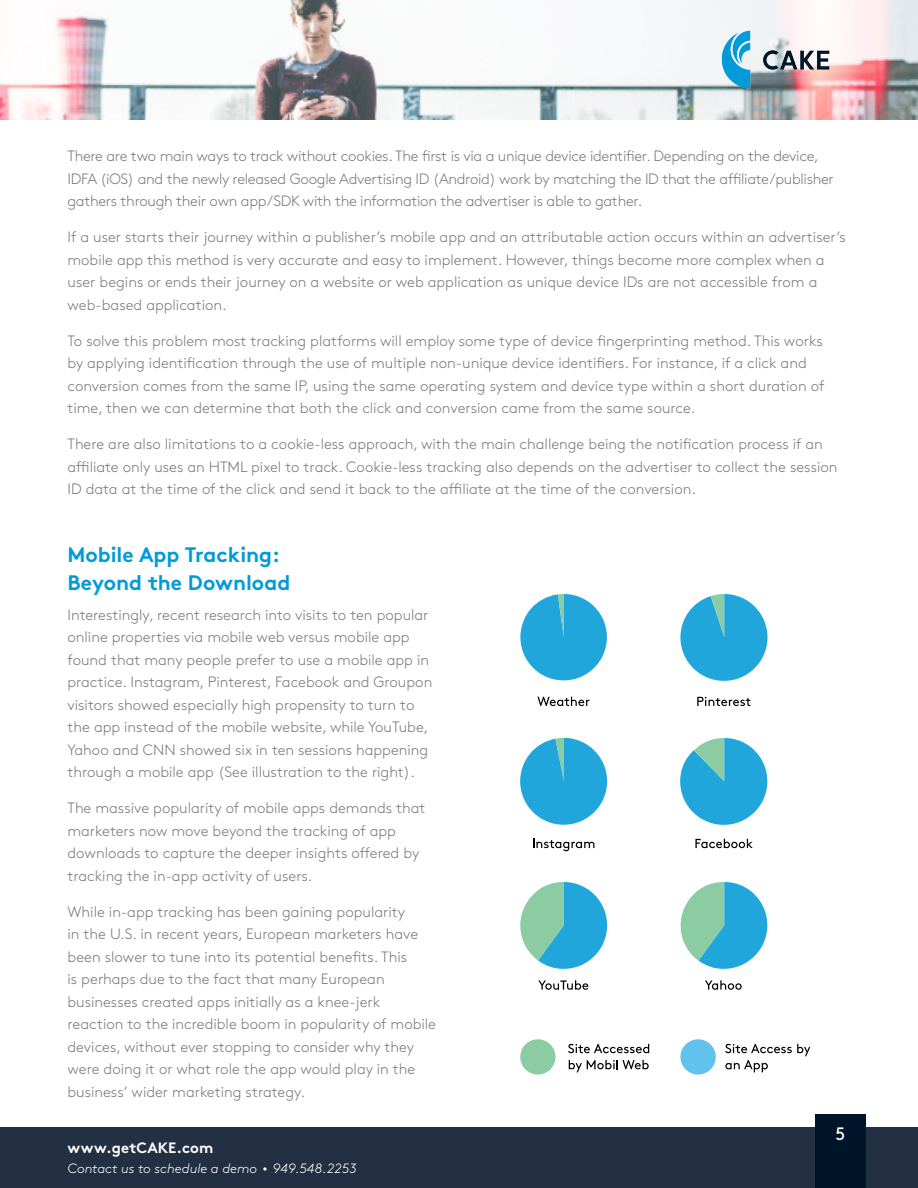
<style>
.page{position:relative;width:918px;height:1188px;background:#fff}
.page>*{position:absolute;margin:0;border:0;box-sizing:border-box;transform-origin:0 0}
.Section_Title{font:700 21px/28.5px "Brown Std";color:#009bd8}
.t1{font:18px "Brown";color:#fff}
.Paragraph_Text{font:300 15px/22.5px "Brown Std";color:#787a7d}
.Paragraph_Text-2{font:300 15px/22.5px "Brown Std";letter-spacing:-.02em;color:#787a7d}
.t2{font:700 15px "Brown";color:#fff}
.t3{font:italic 300 13.5px "Brown";color:#fff}
.s1{font-size:9px}
</style>
<div class="page">
<div style="left:0;top:1128px;width:918px;height:60px;background:#232f43"></div>
<div style="left:815px;top:1115px;width:51px;height:73px;background:#00142a"></div>
<img style="left:0;top:0;width:918px;height:120px">
<img style="left:719px;top:28px;width:113px;height:60px">
<svg style="left:520px;top:594px;width:87px;height:86px"></svg>
<svg style="left:520px;top:738px;width:87px;height:87px"></svg>
<svg style="left:680px;top:594px;width:87px;height:87px"></svg>
<svg style="left:680px;top:738px;width:87px;height:87px"></svg>
<svg style="left:520px;top:882px;width:87px;height:87px"></svg>
<div style="left:520px;top:1039px;width:36px;height:36px;background:#8ccca3;border-radius:50%"></div>
<div style="left:680px;top:1039px;width:36px;height:36px;background:#61c2ed;border-radius:50%"></div>
<svg style="left:568px;top:1044px;width:81px;height:9px"></svg>
<svg style="left:569px;top:1060px;width:80px;height:12px"></svg>
<svg style="left:725px;top:1044px;width:85px;height:28px"></svg>
<svg style="left:537px;top:697px;width:53px;height:9px"></svg>
<svg style="left:697px;top:697px;width:54px;height:9px"></svg>
<svg style="left:533px;top:839px;width:62px;height:12px"></svg>
<svg style="left:695px;top:839px;width:58px;height:9px"></svg>
<svg style="left:538px;top:980px;width:50px;height:10px"></svg>
<svg style="left:680px;top:882px;width:87px;height:87px"></svg>
<svg style="left:705px;top:980px;width:37px;height:10px"></svg>
<p class="Paragraph_Text-2" style="left:68px;top:145px;width:768px">There are two main ways to track without cookies. The first is via a unique device identifier. Depending on the device,<br>IDFA (iOS) and the newly released Google Advertising ID (Android) work by matching the ID that the affiliate/publisher gathers through their own app/SDK with the information the advertiser is able to gather.</p>
<p class="Paragraph_Text" style="left:68px;top:226px;width:780px">If a user starts their journey within a publisher’s mobile app and an attributable action occurs within an advertiser’s mobile app this method is very accurate and easy to implement. However, things become more complex when a user begins or ends their journey on a website or web application as unique device IDs are not accessible from a web-based application.</p>
<p class="Paragraph_Text" style="left:68px;top:330px;width:758px">To solve this problem most tracking platforms will employ some type of device fingerprinting method. This works by applying identification through the use of multiple non-unique device identifiers. For instance, if a click and conversion comes from the same IP, using the same operating system and device type within a short duration of time, then we can determine that both the click and conversion came from the same source.</p>
<p class="Paragraph_Text" style="left:68px;top:433px;width:772px">There are also limitations to a cookie-less approach, with the main challenge being the notification process if an affiliate only uses an HTML pixel to track. Cookie-less tracking also depends on the advertiser to collect the session<br>ID data at the time of the click and send it back to the affiliate at the time of the conversion.</p>
<p class="Section_Title" style="left:68px;top:540px;width:224px">Mobile App Tracking:<br>Beyond the Download</p>
<p class="Paragraph_Text" style="left:68px;top:603px;width:366px">Interestingly, recent research into visits to ten popular online properties via mobile web versus mobile app found that many people prefer to use a mobile app in practice. Instagram, Pinterest, Facebook and Groupon visitors showed especially high propensity to turn to the app instead of the mobile website, while YouTube, Yahoo and CNN showed six in ten sessions happening through a mobile app (See illustration to the right).</p>
<p class="Paragraph_Text" style="left:68px;top:797px;width:360px">The massive popularity of mobile apps demands that marketers now move beyond the tracking of app downloads to capture the deeper insights offered by tracking the in-app activity of users.</p>
<p class="Paragraph_Text" style="left:68px;top:900px;width:370px">While in-app tracking has been gaining popularity<br>in the U.S. in recent years, European marketers have been slower to tune into its potential benefits. This<br>is perhaps due to the fact that many European businesses created apps initially as a knee-jerk reaction to the incredible boom in popularity of mobile devices, without ever stopping to consider why they were doing it or what role the app would play in the business’ wider marketing strategy.</p>
<p class="t2" style="left:68px;top:1136px;width:147px">www.getCAKE.com</p>
<p class="t3" style="left:68px;top:1158px;width:291px">Contact us to schedule a demo <span class="s1">•</span> 949.548.2253</p>
<p class="t1" style="left:836px;top:1120px;width:11px">5</p>
</div>
